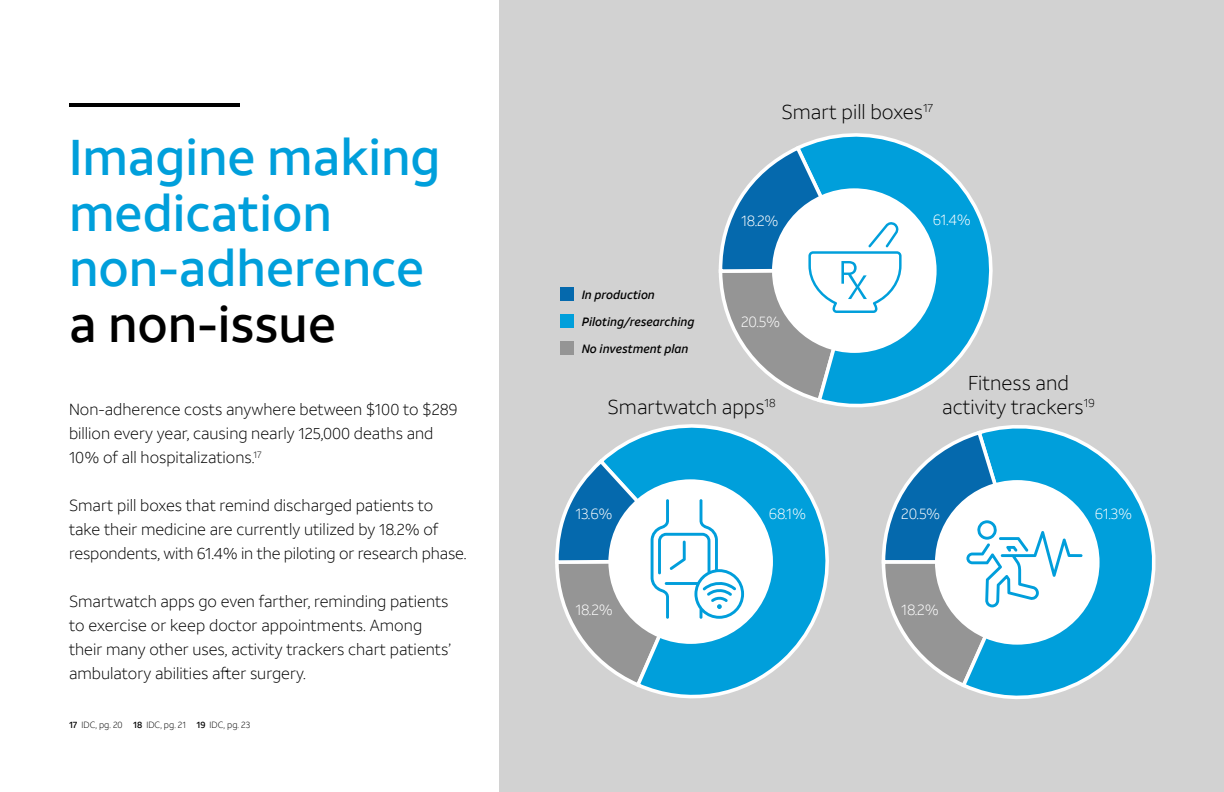
<style>
.page{position:relative;width:1224px;height:792px;background:#fff}
.page>*{position:absolute;margin:0;border:0;box-sizing:border-box;transform-origin:0 0}
.t1{font:500 50px/55.4px "ATT Aleck Sans";color:#009fdb}
.t2{font:500 50px "ATT Aleck Sans";color:#000}
.t3{font:300 20px/24px "ATT Aleck Sans";color:#000;text-align:center}
.t4{font:300 16px/24px "ATT Aleck Sans";color:#000}
.t5{font:300 15px "ATT Aleck Sans";letter-spacing:-.01em;color:#fff}
.t6{font:italic 500 12px "ATT Aleck Sans";color:#000}
.t7{font:300 9px "ATT Aleck Sans";color:#000}
.s1{font-weight:500}
</style>
<div class="page">
<div style="left:500px;top:0;width:724px;height:792px;background:#d2d2d2"></div>
<hr style="left:69px;top:103px;width:171px;height:4px;background:#000">
<svg style="left:604px;top:424px;width:225px;height:275px"></svg>
<svg style="left:555px;top:456px;width:218px;height:234px;background:#91c6dc"></svg>
<svg style="left:971px;top:425px;width:185px;height:274px"></svg>
<div style="left:935px;top:480px;width:165px;height:165px;background:#fff;border-radius:50%"></div>
<svg style="left:881px;top:428px;width:202px;height:262px"></svg>
<div style="left:560px;top:287px;width:14px;height:14px;background:#0569ad"></div>
<div style="left:560px;top:314px;width:14px;height:14px;background:#009fdb"></div>
<svg style="left:805px;top:133px;width:188px;height:275px"></svg>
<svg style="left:718px;top:143px;width:219px;height:262px;background:#92c4da"></svg>
<div style="left:560px;top:341px;width:14px;height:14px;background:#959595"></div>
<h1 class="t1" style="left:69px;top:130px;width:373px">Imagine making medication non-adherence</h1>
<h1 class="t2" style="left:69px;top:293px;width:269px">a non-issue</h1>
<p class="t4" style="left:69px;top:397px;width:390px">Non-adherence costs anywhere between $100 to $289 billion every year, causing nearly 125,000 deaths and<br>10% of all hospitalizations.<sup>17</sup></p>
<p class="t4" style="left:69px;top:493px;width:399px">Smart pill boxes that remind discharged patients to take their medicine are currently utilized by 18.2% of respondents, with 61.4% in the piloting or research phase.</p>
<p class="t4" style="left:69px;top:589px;width:384px">Smartwatch apps go even farther, reminding patients to exercise or keep doctor appointments. Among their many other uses, activity trackers chart patients’ ambulatory abilities after surgery.</p>
<p class="t7" style="left:69px;top:719px;width:183px"><span class="s1">17</span> IDC, pg. 20 <span class="s1">18</span> IDC, pg. 21 <span class="s1">19</span> IDC, pg. 23</p>
<p class="t3" style="left:781px;top:99px;width:153px">Smart pill boxes<sup>17</sup></p>
<p class="t6" style="left:582px;top:287px;width:75px">In production</p>
<p class="t6" style="left:582px;top:314px;width:114px">Piloting/researching</p>
<p class="t6" style="left:582px;top:341px;width:108px">No investment plan</p>
<p class="t5" style="left:741px;top:212px;width:39px">18.2%</p>
<p class="t5" style="left:933px;top:211px;width:40px">61.4%</p>
<p class="t5" style="left:741px;top:313px;width:41px">20.5%</p>
<p class="t3" style="left:607px;top:395px;width:170px">Smartwatch apps<sup>18</sup></p>
<p class="t3" style="left:942px;top:371px;width:154px">Fitness and activity trackers<sup>19</sup></p>
<p class="t5" style="left:575px;top:505px;width:39px">13.6%</p>
<p class="t5" style="left:769px;top:504px;width:39px">68.1%</p>
<p class="t5" style="left:901px;top:505px;width:41px">20.5%</p>
<p class="t5" style="left:1095px;top:504px;width:39px">61.3%</p>
<p class="t5" style="left:575px;top:600px;width:39px">18.2%</p>
<p class="t5" style="left:901px;top:600px;width:39px">18.2%</p>
</div>
